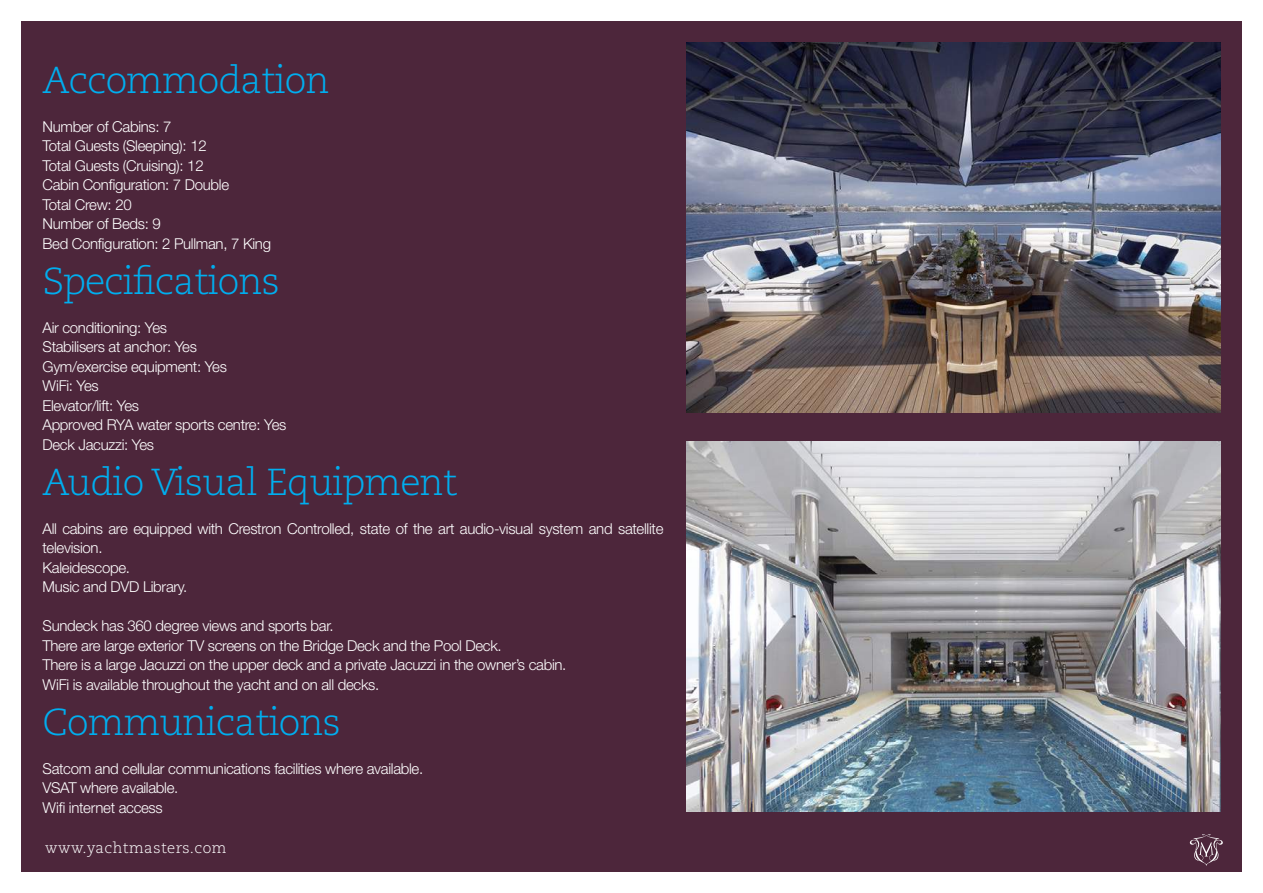
<style>
.page{position:relative;width:1263px;height:893px;background:#fff}
.page>*{position:absolute;margin:0;border:0;box-sizing:border-box;transform-origin:0 0}
.t1{font:300 37.5px "Caecilia LT Std";letter-spacing:-.025em;color:#00aeef}
.t2{font:300 15px/19.5px "Helvetica Neue LT Std";letter-spacing:-.02em;color:#fff}
.t3{font:300 15px "Caecilia LT Std";letter-spacing:.03em;color:#fff}
</style>
<div class="page">
<div style="left:21px;top:21px;width:1221px;height:851px;background:#4d263b"></div>
<img style="left:687px;top:43px;width:533px;height:369px">
<svg style="left:1189px;top:834px;width:34px;height:32px"></svg>
<img style="left:686px;top:441px;width:534px;height:370px">
<h1 class="t1" style="left:43px;top:59px;width:289px">Accommodation</h1>
<p class="t2" style="left:43px;top:116px;width:230px">Number of Cabins: 7<br>Total Guests (Sleeping): 12<br>Total Guests (Cruising): 12<br>Cabin Configuration: 7 Double<br>Total Crew: 20<br>Number of Beds: 9<br>Bed Configuration: 2 Pullman, 7 King</p>
<h1 class="t1" style="left:43px;top:260px;width:239px">Specifications</h1>
<p class="t2" style="left:43px;top:317px;width:245px">Air conditioning: Yes<br>Stabilisers at anchor: Yes<br>Gym/exercise equipment: Yes<br>WiFi: Yes<br>Elevator/lift: Yes<br>Approved RYA water sports centre: Yes<br>Deck Jacuzzi: Yes</p>
<h1 class="t1" style="left:43px;top:461px;width:416px">Audio Visual Equipment</h1>
<p class="t2" style="left:43px;top:518px;width:622px">All cabins are equipped with Crestron Controlled, state of the art audio-visual system and satellite television.<br>Kaleidescope.<br>Music and DVD Library.</p>
<p class="t2" style="left:43px;top:616px;width:525px">Sundeck has 360 degree views and sports bar.<br>There are large exterior TV screens on the Bridge Deck and the Pool Deck.<br>There is a large Jacuzzi on the upper deck and a private Jacuzzi in the owner’s cabin.<br>WiFi is available throughout the yacht and on all decks.</p>
<h1 class="t1" style="left:43px;top:701px;width:300px">Communications</h1>
<p class="t2" style="left:43px;top:758px;width:382px">Satcom and cellular communications facilities where available.<br>VSAT where available.<br>Wifi internet access</p>
<p class="t3" style="left:45px;top:839px;width:183px">www.yachtmasters.com</p>
<p class="t3" style="left:43px;top:841px;width:183px">www.yachtmasters.com</p>
</div>
